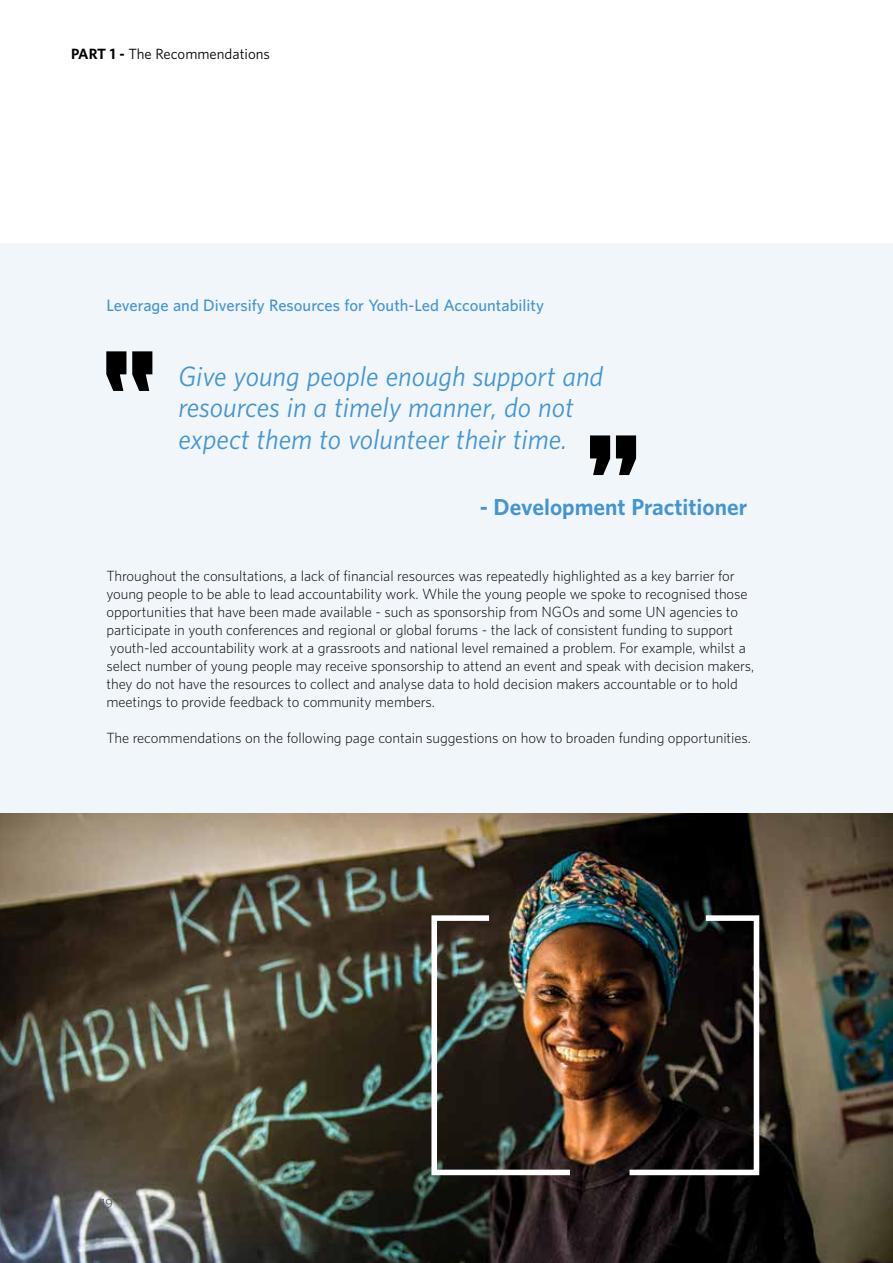
<style>
.page{position:relative;width:893px;height:1263px;background:#fff}
.page>*{position:absolute;margin:0;border:0;box-sizing:border-box;transform-origin:0 0}
.t1{font:italic 25.5px/31.5px "UNFPA Text";color:#4495d1}
.t2{font:700 21px "UNFPA";color:#4495d1}
.t3{font:600 15px "UNFPA";color:#4495d1}
.t4{font:300 13.5px/18px "UNFPA";letter-spacing:-.005em;color:#000}
.t5{font:13.5px "UNFPA Text";color:#000}
.t6{font:12px "UNFPA Text";color:#58595b}
.s1{font-family:"UNFPA";font-weight:700}
</style>
<div class="page">
<div style="left:0;top:244px;width:893px;height:889px;background:#f1f6fb"></div>
<svg style="left:106px;top:351px;width:46px;height:40px"></svg>
<svg style="left:590px;top:435px;width:46px;height:40px"></svg>
<img style="left:0;top:813px;width:893px;height:450px">
<img style="left:429px;top:912px;width:146px;height:266px">
<svg style="left:624px;top:912px;width:138px;height:266px"></svg>
<p class="t5" style="left:71px;top:46px;width:200px"><span class="s1">PART 1 -</span> The Recommendations</p>
<p class="t3" style="left:106px;top:296px;width:439px">Leverage and Diversify Resources for Youth-Led Accountability</p>
<h1 class="t1" style="left:178px;top:360px;width:426px">Give young people enough support and resources in a timely manner, do not expect them to volunteer their time.</h1>
<h2 class="t2" style="left:480px;top:493px;width:269px">- Development Practitioner</h2>
<p class="t4" style="left:106px;top:567px;width:649px">Throughout the consultations, a lack of financial resources was repeatedly highlighted as a key barrier for young people to be able to lead accountability work. While the young people we spoke to recognised those opportunities that have been made available - such as sponsorship from NGOs and some UN agencies to participate in youth conferences and regional or global forums - the lack of consistent funding to support youth-led accountability work at a grassroots and national level remained a problem. For example, whilst a select number of young people may receive sponsorship to attend an event and speak with decision makers, they do not have the resources to collect and analyse data to hold decision makers accountable or to hold meetings to provide feedback to community members.</p>
<p class="t4" style="left:106px;top:729px;width:646px">The recommendations on the following page contain suggestions on how to broaden funding opportunities.</p>
<p class="t6" style="left:101px;top:1196px;width:14px">19</p>
</div>
